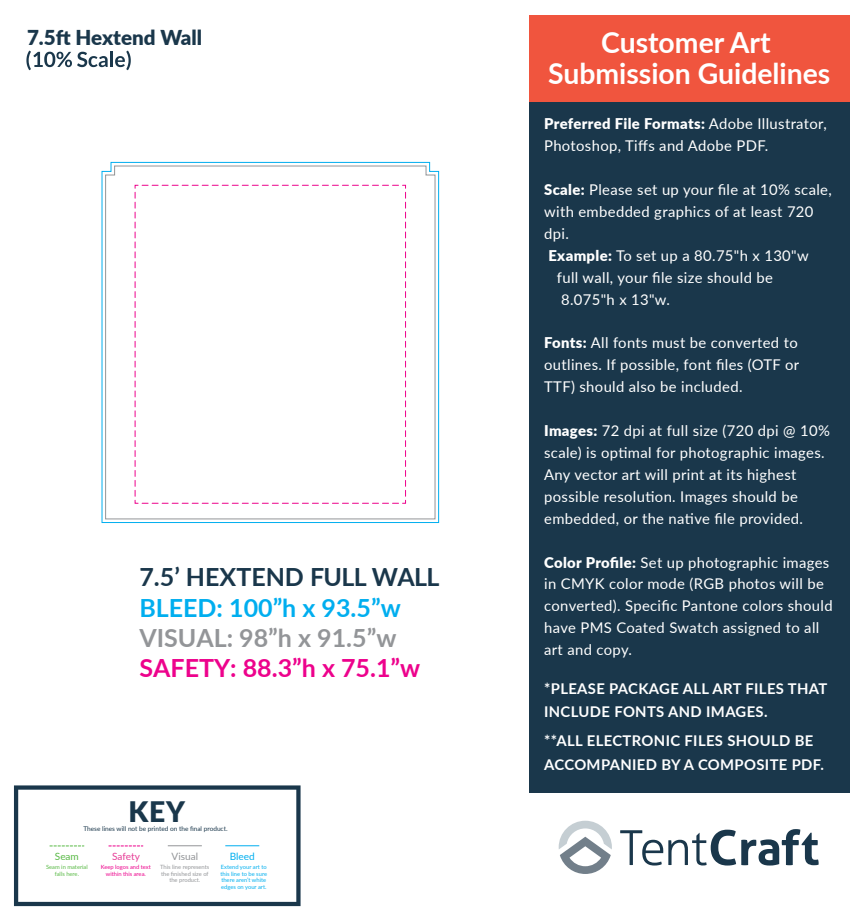
<style>
.page{position:relative;width:864px;height:921px;background:#fff}
.page>*{position:absolute;margin:0;border:0;box-sizing:border-box;transform-origin:0 0}
.t1{font:700 29px/31.6px "Lato";color:#fff;text-align:center}
.t2{font:900 28.25px "Lato";color:#1a374b}
.t3{font:700 25px "Lato";color:#ed028c}
.t4{font:700 25px "Lato";letter-spacing:-.01em;color:#1a374b}
.t5{font:700 25px "Lato";color:#00aeef}
.t6{font:700 25px "Lato";color:#939598}
.t7{font:900 20.55px "Lato";color:#1a374b}
.t8{font:15.15px "Lucida Grande";color:#fff}
.t9{font:14.8px/21.9px "Lato";letter-spacing:.025em;color:#fff}
.t10{font:700 14.8px/23.2px "Lato";letter-spacing:.025em;color:#fff}
.t11{font:10.05px "Lato";color:#939598}
.t12{font:10.05px "Lato";letter-spacing:-.005em;color:#e63e97}
.t13{font:10.05px "Lato";color:#00afef}
.t14{font:10.05px "Lato";color:#5aba47}
.t15{font:6.5px "Lato";color:#1a374b}
.t16{font:5.8px/7px "Lato";color:#00afef}
.t17{font:5.8px/7px "Lato";color:#939598;text-align:center}
.t18{font:5.8px/7px "Lato";color:#ed028c;text-align:center}
.t19{font:5.8px/7px "Lato";color:#5aba47;text-align:center}
.s1{font-weight:900}
</style>
<div class="page">
<svg style="left:101px;top:161px;width:339px;height:362px"></svg>
<svg style="left:105px;top:165px;width:331px;height:355px"></svg>
<svg style="left:134px;top:184px;width:273px;height:320px"></svg>
<div style="left:530px;top:68px;width:320px;height:725px;background:#1a374b"></div>
<div style="left:530px;top:15px;width:320px;height:87px;background:#f0553e"></div>
<svg style="left:559px;top:820px;width:53px;height:54px"></svg>
<svg style="left:620px;top:829px;width:199px;height:36px"></svg>
<svg style="left:26px;top:51px;width:82px;height:19px"></svg>
<hr style="left:110px;top:51px;width:3px;height:16px;background:#1a374b">
<svg style="left:115px;top:51px;width:16px;height:19px"></svg>
<svg style="left:14px;top:785px;width:287px;height:121px"></svg>
<hr style="left:225px;top:845px;width:34px;height:1px;background:#00aeef">
<hr style="left:168px;top:845px;width:34px;height:1px;background:#939598">
<svg style="left:109px;top:845px;width:34px;height:1px"></svg>
<svg style="left:50px;top:845px;width:34px;height:1px"></svg>
<h3 class="t7" style="left:27px;top:22px;width:177px">7.5ft Hextend Wall</h3>
<h3 class="t4" style="left:139px;top:558px;width:302px">7.5’ HEXTEND FULL WALL</h3>
<h3 class="t5" style="left:139px;top:589px;width:263px">BLEED: 100”h x 93.5”w</h3>
<h3 class="t6" style="left:139px;top:619px;width:258px">VISUAL: 98”h x 91.5”w</h3>
<h3 class="t3" style="left:139px;top:649px;width:282px">SAFETY: 88.3”h x 75.1”w</h3>
<h2 class="t2" style="left:129px;top:790px;width:58px">KEY</h2>
<p class="t15" style="left:83px;top:824px;width:146px">These lines will not be printed on the final product.</p>
<p class="t14" style="left:55px;top:849px;width:26px">Seam</p>
<p class="t19" style="left:46px;top:862px;width:43px">Seam in material falls here.</p>
<p class="t12" style="left:112px;top:849px;width:29px">Safety</p>
<p class="t18" style="left:101px;top:862px;width:52px">Keep logos and text within this area.</p>
<p class="t11" style="left:172px;top:849px;width:28px">Visual</p>
<p class="t17" style="left:160px;top:862px;width:51px">This line represents the finished size of the product.</p>
<p class="t13" style="left:230px;top:849px;width:27px">Bleed</p>
<p class="t16" style="left:221px;top:862px;width:48px">Extend your art to this line to be sure there aren’t white edges on your art.</p>
<h1 class="t1" style="left:548px;top:25px;width:284px">Customer Art<br>Submission Guidelines</h1>
<p class="t9" style="left:544px;top:112px;width:284px"><span class="s1">Preferred File Formats:</span> Adobe Illustrator,<br>Photoshop, Tiffs and Adobe PDF.</p>
<p class="t9" style="left:544px;top:178px;width:289px"><span class="s1">Scale:</span> Please set up your file at 10% scale,</p>
<p class="t9" style="left:544px;top:200px;width:271px">with embedded graphics of at least 720</p>
<p class="t9" style="left:544px;top:222px;width:26px">dpi.</p>
<p class="t9" style="left:548px;top:244px;width:262px"><span class="s1">Example:</span> To set up a 80.75"h x 130"w</p>
<p class="t9" style="left:557px;top:266px;width:218px">full wall, your file size should be</p>
<p class="t9" style="left:561px;top:288px;width:111px">8.075"h x 13"w.</p>
<p class="t9" style="left:544px;top:331px;width:257px;text-align:justify"><span class="s1">Fonts:</span> All fonts must be converted to outlines. If possible, font files (OTF or TTF) should also be included.</p>
<p class="t9" style="left:544px;top:419px;width:287px"><span class="s1">Images:</span> 72 dpi at full size (720 dpi @ 10% scale) is optimal for photographic images.<br>Any vector art will print at its highest possible resolution. Images should be embedded, or the native file provided.</p>
<p class="t9" style="left:544px;top:550px;width:290px"><span class="s1">Color Profile:</span> Set up photographic images in CMYK color mode (RGB photos will be converted). Specific Pantone colors should have PMS Coated Swatch assigned to all art and copy.</p>
<p class="t10" style="left:544px;top:676px;width:285px">*PLEASE PACKAGE ALL ART FILES THAT<br>INCLUDE FONTS AND IMAGES.</p>
<p class="t10" style="left:544px;top:729px;width:281px">**ALL ELECTRONIC FILES SHOULD BE<br>ACCOMPANIED BY A COMPOSITE PDF.</p>
<p class="t8" style="left:590px;top:41px;width:140px">www.tentcraft.com</p>
</div>
